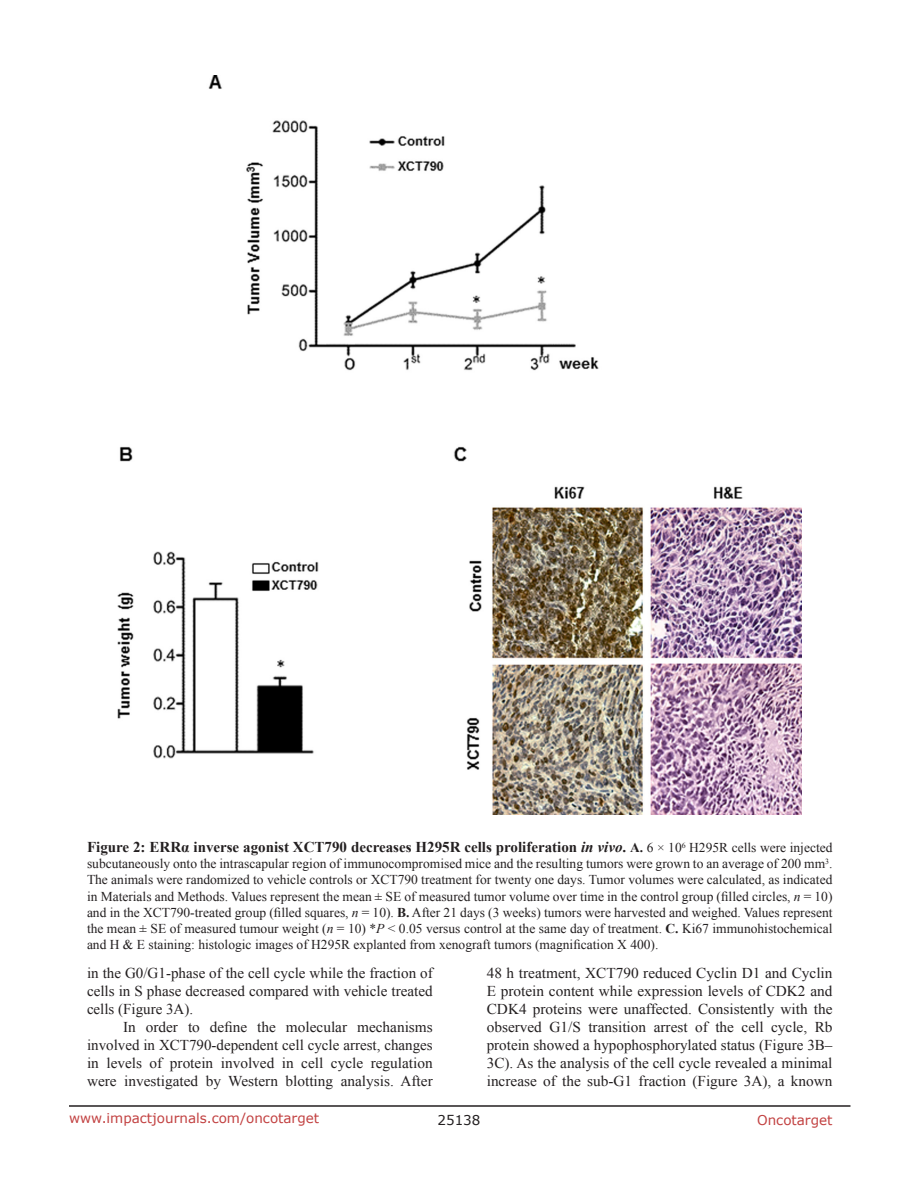
<style>
.page{position:relative;width:918px;height:1188px;background:#fff}
.page>*{position:absolute;margin:0;border:0;box-sizing:border-box;transform-origin:0 0}
.BodyText{font:15px/18px "Times New Roman";color:#231f20;text-align:justify}
.FigureText{font:700 15px "Times New Roman";color:#231f20}
.FigureText-2{font:13.5px/16.2px "Times New Roman";color:#231f20;text-align:justify}
.t1{font:13.5px "Verdana";color:#c24141}
.t2{font:13.5px "Verdana";color:#231f20}
.s1{font-style:italic}
.s2{font-size:13.5px}
.s3{font-weight:400;font-size:13.5px}
.s4{font-weight:700}
</style>
<div class="page">
<hr style="left:69px;top:1105px;width:781px;height:2px;background:#231f20">
<img style="left:118px;top:76px;width:684px;height:739px">
<p class="FigureText" style="left:87px;top:837px;width:747px">Figure 2: ERRα inverse agonist XCT790 decreases H295R cells proliferation <span class="s1">in vivo</span>. <span class="s2">A.</span> <span class="s3">6 × 10</span><sup>6</sup> <span class="s3">H295R cells were injected</span></p>
<p class="FigureText-2" style="left:87px;top:855px;width:747px">subcutaneously onto the intrascapular region of immunocompromised mice and the resulting tumors were grown to an average of 200 mm<sup>3</sup>.<br>The animals were randomized to vehicle controls or XCT790 treatment for twenty one days. Tumor volumes were calculated, as indicated in Materials and Methods. Values represent the mean ± SE of measured tumor volume over time in the control group (filled circles, <span class="s1">n</span> = 10) and in the XCT790-treated group (filled squares, <span class="s1">n</span> = 10). <span class="s4">B.</span> After 21 days (3 weeks) tumors were harvested and weighed. Values represent the mean ± SE of measured tumour weight (<span class="s1">n</span> = 10) *<span class="s1">P</span> &lt; 0.05 versus control at the same day of treatment. <span class="s4">C.</span> Ki67 immunohistochemical and H &amp; E staining: histologic images of H295R explanted from xenograft tumors (magnification X 400).</p>
<p class="BodyText" style="left:87px;top:963px;width:347px">in the G0/G1-phase of the cell cycle while the fraction of cells in S phase decreased compared with vehicle treated cells (Figure 3A).</p>
<p class="BodyText" style="left:87px;top:1017px;width:347px;text-indent:36px">In order to define the molecular mechanisms involved in XCT790-dependent cell cycle arrest, changes in levels of protein involved in cell cycle regulation were investigated by Western blotting analysis. After</p>
<p class="BodyText" style="left:487px;top:963px;width:347px">48 h treatment, XCT790 reduced Cyclin D1 and Cyclin E protein content while expression levels of CDK2 and CDK4 proteins were unaffected. Consistently with the observed G1/S transition arrest of the cell cycle, Rb protein showed a hypophosphorylated status (Figure 3B– 3C). As the analysis of the cell cycle revealed a minimal increase of the sub-G1 fraction (Figure 3A), a known</p>
<p class="t1" style="left:69px;top:1109px;width:252px">www.impactjournals.com/oncotarget</p>
<p class="t2" style="left:438px;top:1111px;width:44px">25138</p>
<p class="t1" style="left:757px;top:1111px;width:77px">Oncotarget</p>
</div>
